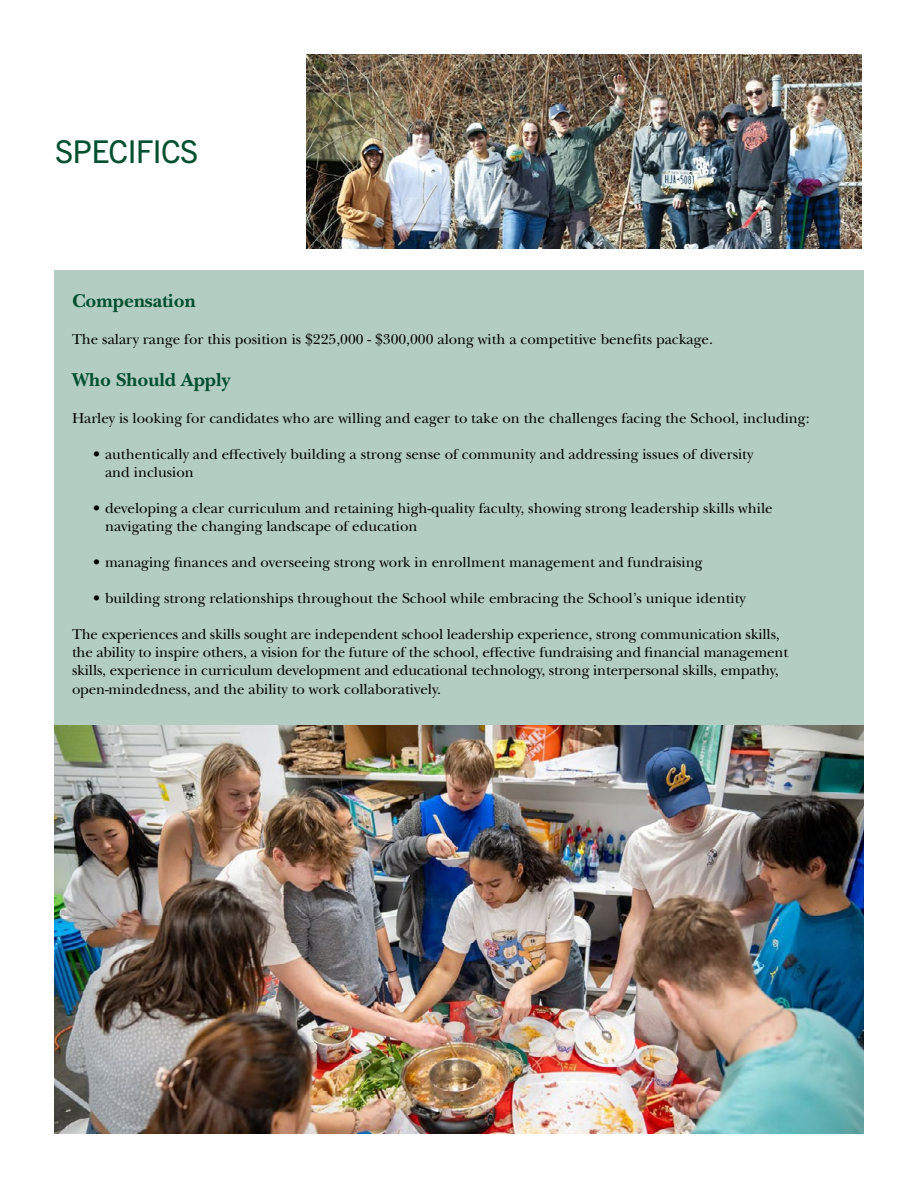
<style>
.page{position:relative;width:918px;height:1188px;background:#fff}
.page>*{position:absolute;margin:0;border:0;box-sizing:border-box;transform-origin:0 0}
.t1{font:31.5px "Trade Gothic Next LT Pro";letter-spacing:-.02em;color:#00502f}
.t2{font:700 19.5px "New Baskerville ITC Pro";color:#00502f}
.t3{font:15px/18.3px "New Baskerville ITC Pro";color:#000}
</style>
<div class="page">
<div style="left:54px;top:270px;width:810px;height:458px;background:#b3cdc2"></div>
<img style="left:307px;top:55px;width:554px;height:193px">
<img style="left:54px;top:726px;width:810px;height:408px">
<h1 class="t1" style="left:55px;top:130px;width:145px">SPECIFICS</h1>
<h2 class="t2" style="left:72px;top:289px;width:125px">Compensation</h2>
<p class="t3" style="left:72px;top:330px;width:643px">The salary range for this position is $225,000 - $300,000 along with a competitive benefits package.</p>
<h2 class="t2" style="left:72px;top:369px;width:160px">Who Should Apply</h2>
<p class="t3" style="left:72px;top:409px;width:739px">Harley is looking for candidates who are willing and eager to take on the challenges facing the School, including:</p>
<p class="t3" style="left:105px;top:445px;width:650px;text-indent:-12px">• authentically and effectively building a strong sense of community and addressing issues of diversity and inclusion</p>
<p class="t3" style="left:105px;top:499px;width:669px;text-indent:-12px">• developing a clear curriculum and retaining high-quality faculty, showing strong leadership skills while navigating the changing landscape of education</p>
<p class="t3" style="left:93px;top:553px;width:611px">• managing finances and overseeing strong work in enrollment management and fundraising</p>
<p class="t3" style="left:93px;top:589px;width:654px">• building strong relationships throughout the School while embracing the School’s unique identity</p>
<p class="t3" style="left:72px;top:625px;width:718px">The experiences and skills sought are independent school leadership experience, strong communication skills, the ability to inspire others, a vision for the future of the school, effective fundraising and financial management skills, experience in curriculum development and educational technology, strong interpersonal skills, empathy, open-mindedness, and the ability to work collaboratively.</p>
</div>
